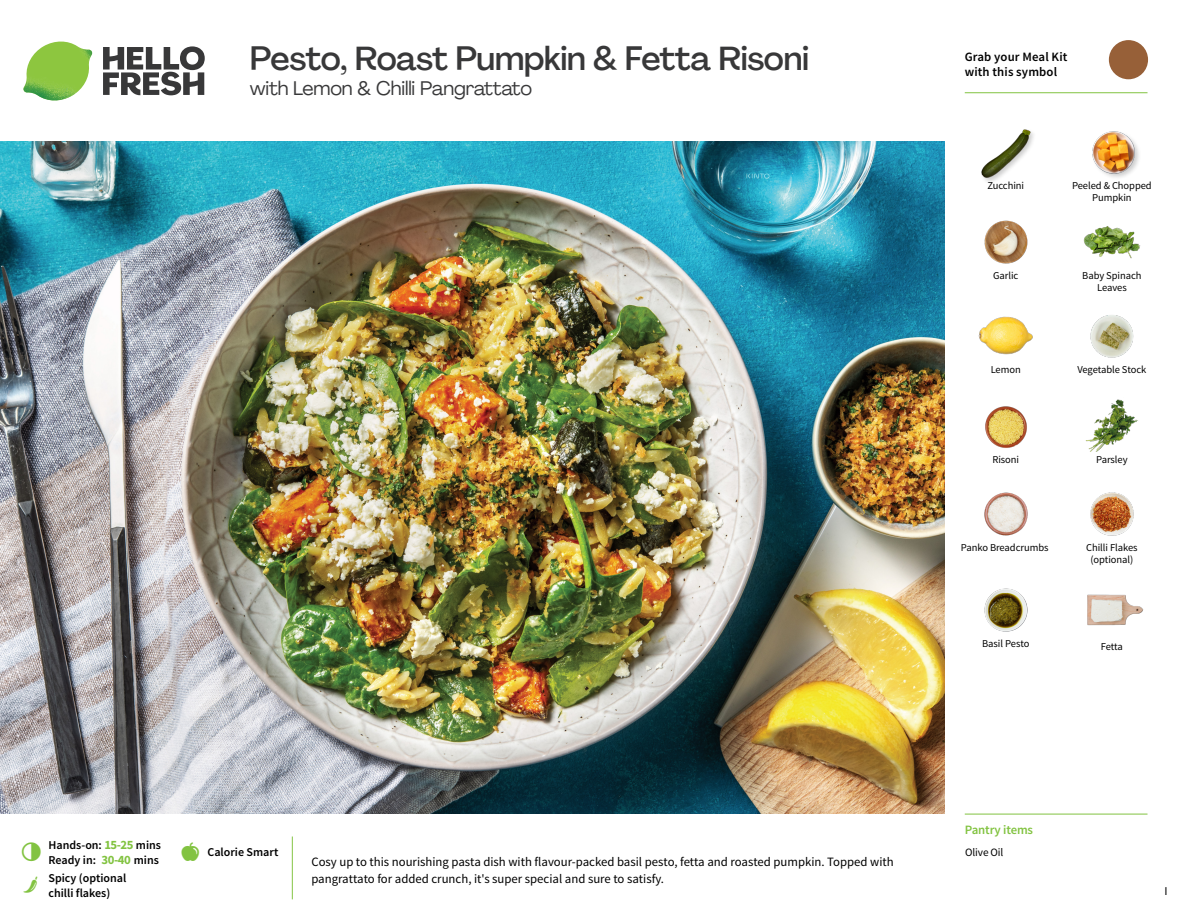
<style>
.page{position:relative;width:1188px;height:918px;background:#fff}
.page>*{position:absolute;margin:0;border:0;box-sizing:border-box;transform-origin:0 0}
.t1{font:500 33px "Agrandir";letter-spacing:-.015em;color:#383839}
.t2{font:19.5px "Agrandir";letter-spacing:-.01em;color:#383839}
.t3{font:12.75px/16.5px "Source Sans Pro";color:#000}
.t4{font:600 12.75px/15px "Source Sans Pro";letter-spacing:.01em;color:#000}
.t5{font:600 12.75px "Source Sans Pro";letter-spacing:-.01em;color:#82c341}
.t6{font:600 12px/15px "Source Sans Pro";color:#000}
.t7{font:12px "Source Sans Pro";color:#000}
.t8{font:11.25px "Source Sans Pro";letter-spacing:-.01em;color:#000}
.t9{font:10.5px/12px "Source Sans Pro";letter-spacing:-.005em;color:#000;text-align:center}
.s1{font-weight:700;font-size:12.75px;color:#82c341}
</style>
<div class="page">
<svg style="left:103px;top:46px;width:102px;height:49px"></svg>
<img style="left:23px;top:42px;width:69px;height:59px">
<img style="left:0;top:142px;width:945px;height:672px">
<img style="left:1090px;top:315px;width:44px;height:43px">
<img style="left:1085px;top:399px;width:53px;height:53px">
<img style="left:985px;top:406px;width:42px;height:42px">
<img style="left:984px;top:492px;width:44px;height:44px">
<img style="left:1087px;top:594px;width:57px;height:32px">
<img style="left:984px;top:588px;width:44px;height:44px">
<img style="left:978px;top:316px;width:55px;height:39px">
<img style="left:984px;top:220px;width:44px;height:44px">
<img style="left:1083px;top:226px;width:58px;height:33px">
<div style="left:980px;top:128px;width:57px;height:56px;background:#000;opacity:.2"></div>
<img style="left:980px;top:128px;width:50px;height:50px">
<div style="left:1091px;top:130px;width:51px;height:50px;background:#000;opacity:.2"></div>
<img style="left:1093px;top:131px;width:41px;height:42px">
<img style="left:1090px;top:492px;width:44px;height:44px">
<svg style="left:1091px;top:40px;width:58px;height:54px"></svg>
<hr style="left:965px;top:92px;width:183px;height:1px;background:#82c341">
<hr style="left:965px;top:814px;width:183px;height:1px;background:#82c341">
<h1 class="t1" style="left:250px;top:38px;width:561px">Pesto, Roast Pumpkin &amp; Fetta Risoni</h1>
<h2 class="t2" style="left:250px;top:76px;width:284px">with Lemon &amp; Chilli Pangrattato</h2>
<p class="t4" style="left:965px;top:50px;width:104px">Grab your Meal Kit with this symbol</p>
<p class="t9" style="left:987px;top:180px;width:38px">Zucchini</p>
<p class="t9" style="left:993px;top:270px;width:27px">Garlic</p>
<p class="t9" style="left:1072px;top:180px;width:81px">Peeled &amp; Chopped<br>Pumpkin</p>
<p class="t9" style="left:1082px;top:270px;width:61px">Baby Spinach<br>Leaves</p>
<p class="t9" style="left:991px;top:363px;width:32px">Lemon</p>
<p class="t9" style="left:1077px;top:363px;width:71px">Vegetable Stock</p>
<p class="t9" style="left:992px;top:454px;width:28px">Risoni</p>
<p class="t9" style="left:1096px;top:454px;width:33px">Parsley</p>
<p class="t9" style="left:961px;top:541px;width:89px">Panko Breadcrumbs</p>
<p class="t9" style="left:1086px;top:541px;width:53px">Chilli Flakes (optional)</p>
<p class="t9" style="left:982px;top:637px;width:49px">Basil Pesto</p>
<p class="t9" style="left:1101px;top:640px;width:24px">Fetta</p>
<p class="t5" style="left:965px;top:821px;width:70px">Pantry items</p>
<p class="t6" style="left:48px;top:838px;width:114px">Hands-on: <span class="s1">15-25</span> mins<br>Ready in: <span class="s1">30-40</span> mins</p>
<p class="t8" style="left:965px;top:845px;width:40px">Olive Oil</p>
<p class="t6" style="left:207px;top:845px;width:72px">Calorie Smart</p>
<p class="t3" style="left:311px;top:854px;width:584px">Cosy up to this nourishing pasta dish with flavour-packed basil pesto, fetta and roasted pumpkin. Topped with pangrattato for added crunch, it's super special and sure to satisfy.</p>
<p class="t6" style="left:48px;top:870px;width:79px">Spicy (optional chilli flakes)</p>
<p class="t7" style="left:1165px;top:884px;width:5px">I</p>
</div>
